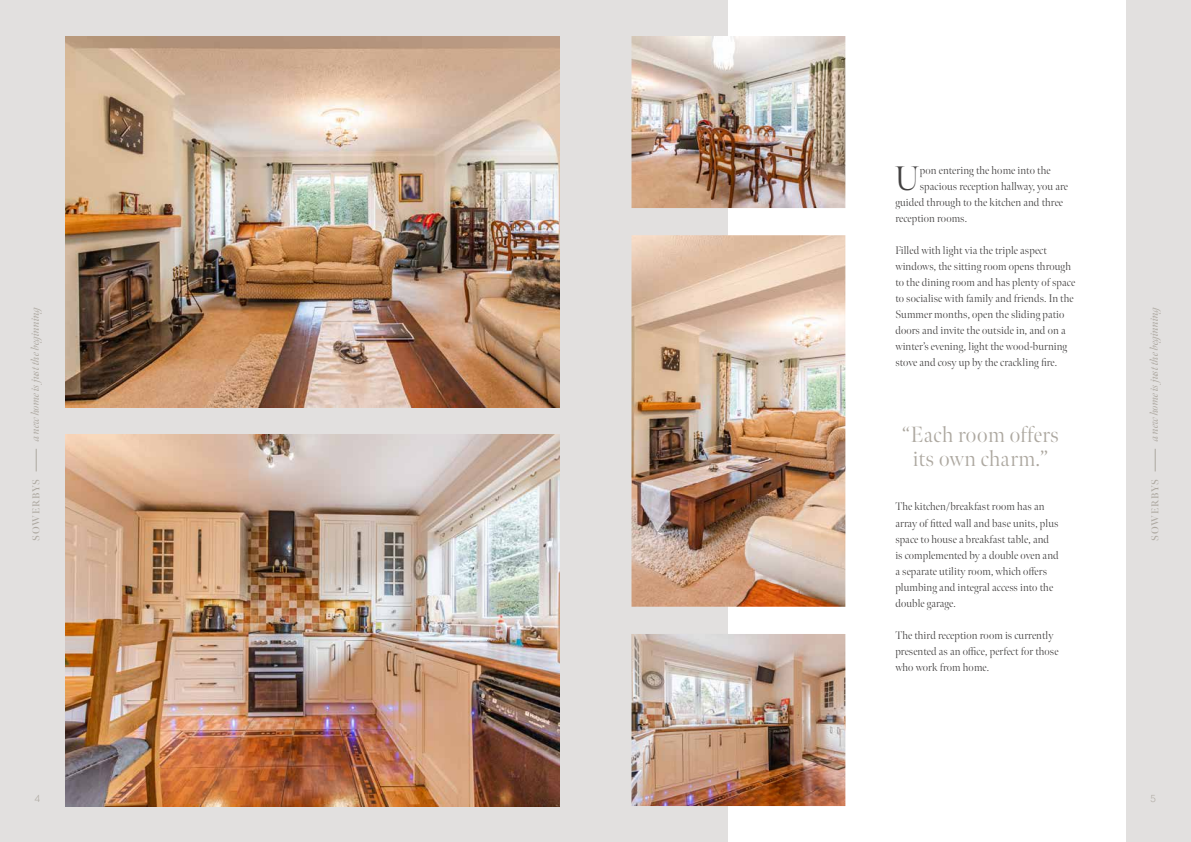
<style>
.page{position:relative;width:1191px;height:842px;background:#fff}
.page>*{position:absolute;margin:0;border:0;box-sizing:border-box;transform-origin:0 0}
.t1{font:300 34px "Meno Banner";color:#434141}
.t2{font:300 22px/24px "Meno Banner";letter-spacing:.01em;color:#ada8a0;text-align:center}
.t3{font:300 11px/16px "Meno Banner";letter-spacing:.01em;color:#434141}
.t4{font:italic 11px "Meno Banner";letter-spacing:-.01em;color:#ada8a0}
.t5{font:600 10px "Meno Banner";letter-spacing:.08em;color:#ada8a0}
.t6{font:300 10px "Quasimoda";color:#ada8a0}
</style>
<div class="page">
<div style="left:0;top:0;width:595px;height:842px;background:#e2e0df"></div>
<div style="left:595px;top:0;width:596px;height:842px;background:#e2e0df"></div>
<svg style="left:36px;top:449px;width:1px;height:22px"></svg>
<svg style="left:1155px;top:449px;width:1px;height:22px"></svg>
<div style="left:728px;top:0;width:397px;height:842px;background:#fff"></div>
<img style="left:631px;top:235px;width:214px;height:372px">
<img style="left:631px;top:36px;width:214px;height:172px">
<img style="left:631px;top:634px;width:214px;height:172px">
<img style="left:66px;top:36px;width:493px;height:371px">
<img style="left:66px;top:434px;width:493px;height:372px">
<h1 class="t1" style="left:895px;top:158px;width:26px">U</h1>
<p class="t3" style="left:920px;top:163px;width:132px">pon entering the home into the</p>
<p class="t3" style="left:920px;top:179px;width:150px">spacious reception hallway, you are</p>
<p class="t3" style="left:895px;top:195px;width:169px">guided through to the kitchen and three</p>
<p class="t3" style="left:895px;top:211px;width:73px">reception rooms.</p>
<p class="t3" style="left:895px;top:243px;width:181px">Filled with light via the triple aspect windows, the sitting room opens through to the dining room and has plenty of space to socialise with family and friends. In the Summer months, open the sliding patio doors and invite the outside in, and on a winter’s evening, light the wood-burning stove and cosy up by the crackling fire.</p>
<p class="t4" style="left:29px;top:441px;width:138px;rotate:-90deg">a new home is just the beginning</p>
<p class="t4" style="left:1147px;top:441px;width:138px;rotate:-90deg">a new home is just the beginning</p>
<h2 class="t2" style="left:902px;top:423px;width:158px">“Each room offers its own charm.”</h2>
<p class="t5" style="left:30px;top:541px;width:63px;rotate:-90deg">SOWERBYS</p>
<p class="t5" style="left:1149px;top:541px;width:63px;rotate:-90deg">SOWERBYS</p>
<p class="t3" style="left:895px;top:499px;width:165px">The kitchen/breakfast room has an array of fitted wall and base units, plus space to house a breakfast table, and is complemented by a double oven and a separate utility room, which offers plumbing and integral access into the double garage.</p>
<p class="t3" style="left:895px;top:627px;width:165px">The third reception room is currently presented as an office, perfect for those who work from home.</p>
<p class="t6" style="left:35px;top:791px;width:7px">4</p>
<p class="t6" style="left:1150px;top:791px;width:7px">5</p>
</div>
